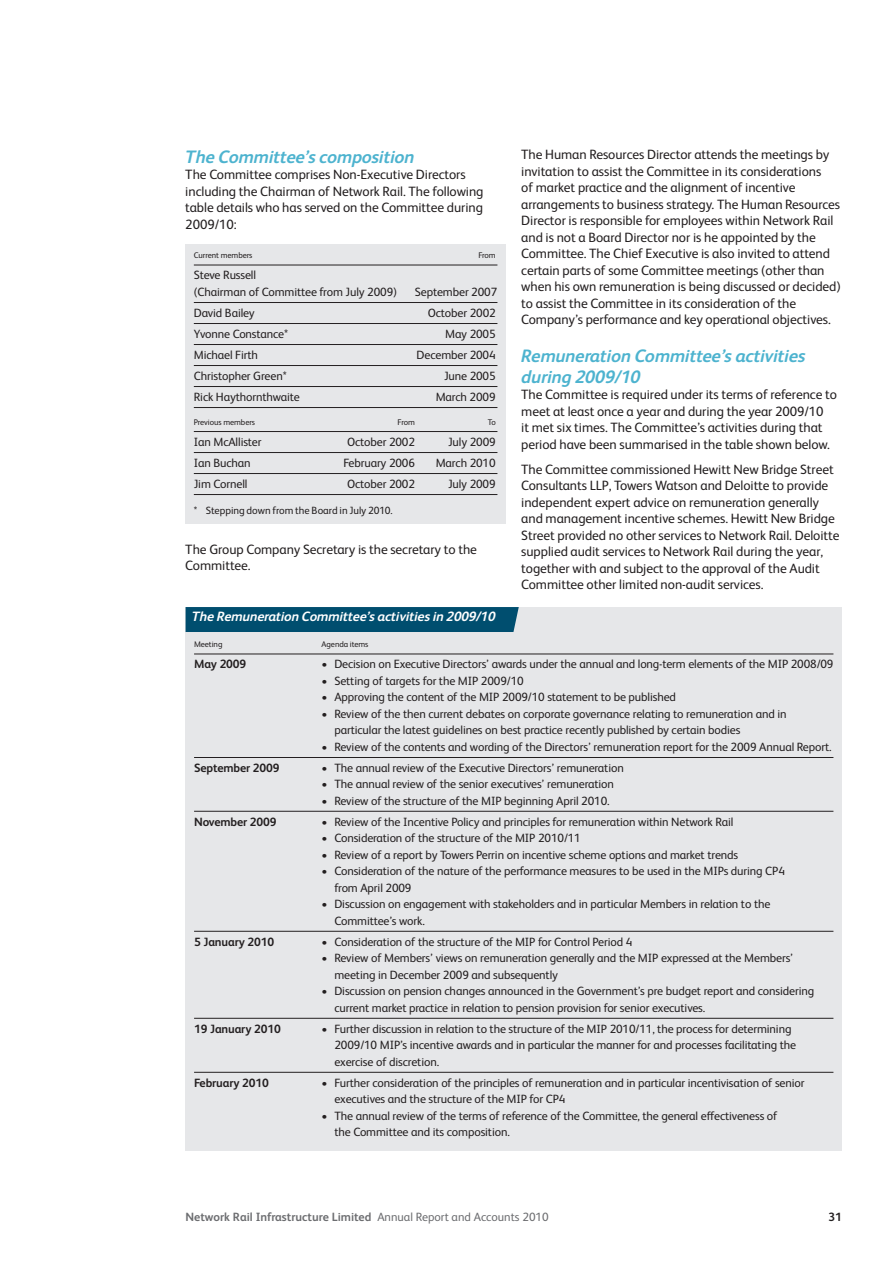
<style>
.page{position:relative;width:893px;height:1263px;background:#fff}
.page>*{position:absolute;margin:0;border:0;box-sizing:border-box;transform-origin:0 0}
.t1{font:italic 700 18px/21px "Network Rail Sans";letter-spacing:-.01em;color:#4db3cf}
.t2{font:13.5px/16.5px "Network Rail Sans";letter-spacing:-.005em;color:#231f20}
.t3{font:italic 700 13.5px "Network Rail Sans";letter-spacing:-.01em;color:#fff}
.t4{font:12px/16.5px "Network Rail Sans";letter-spacing:-.01em;color:#231f20}
.t5{font:700 12px "Network Rail Sans";letter-spacing:-.01em;color:#231f20}
.t6{font:700 12px "Network Rail Sans";color:#6c6d70}
.t7{font:10.5px "Network Rail Sans";letter-spacing:-.005em;color:#231f20}
.t8{font:8.25px "Network Rail Sans";letter-spacing:-.01em;color:#231f20}
.s1{font-weight:400}
</style>
<div class="page">
<div style="left:185px;top:244px;width:321px;height:279px;background:#e6e7e9"></div>
<hr style="left:194px;top:265px;width:303px;height:1px;background:#231f20">
<hr style="left:194px;top:302px;width:303px;height:1px;background:#231f20">
<hr style="left:194px;top:323px;width:303px;height:1px;background:#231f20">
<hr style="left:194px;top:344px;width:303px;height:1px;background:#231f20">
<hr style="left:194px;top:365px;width:303px;height:1px;background:#231f20">
<hr style="left:194px;top:386px;width:303px;height:1px;background:#231f20">
<hr style="left:194px;top:407px;width:303px;height:1px;background:#231f20">
<hr style="left:194px;top:431px;width:303px;height:1px;background:#231f20">
<hr style="left:194px;top:452px;width:303px;height:1px;background:#231f20">
<hr style="left:194px;top:473px;width:303px;height:1px;background:#231f20">
<hr style="left:194px;top:494px;width:303px;height:1px;background:#231f20">
<div style="left:186px;top:607px;width:656px;height:543px;background:#e6e7e9"></div>
<hr style="left:194px;top:654px;width:639px;height:1px;background:#231f20">
<hr style="left:194px;top:757px;width:639px;height:1px;background:#231f20">
<hr style="left:194px;top:811px;width:639px;height:1px;background:#231f20">
<hr style="left:194px;top:931px;width:639px;height:1px;background:#231f20">
<hr style="left:194px;top:1018px;width:639px;height:1px;background:#231f20">
<hr style="left:194px;top:1072px;width:639px;height:1px;background:#231f20">
<div style="left:185px;top:607px;width:334px;height:25px;background:#004e6f"></div>
<p class="t1" style="left:185px;top:145px;width:231px">The Committee’s composition</p>
<p class="t2" style="left:185px;top:166px;width:300px">The Committee comprises Non-Executive Directors including the Chairman of Network Rail. The following table details who has served on the Committee during 2009/10:</p>
<p class="t8" style="left:194px;top:250px;width:60px">Current members</p>
<p class="t8" style="left:478px;top:250px;width:19px">From</p>
<p class="t4" style="left:194px;top:266px;width:205px">Steve Russell<br>(Chairman of Committee from July 2009)</p>
<p class="t4" style="left:415px;top:283px;width:84px">September 2007</p>
<p class="t4" style="left:194px;top:304px;width:62px">David Bailey</p>
<p class="t4" style="left:428px;top:304px;width:69px">October 2002</p>
<p class="t4" style="left:194px;top:325px;width:96px">Yvonne Constance*</p>
<p class="t4" style="left:445px;top:325px;width:52px">May 2005</p>
<p class="t4" style="left:194px;top:346px;width:66px">Michael Firth</p>
<p class="t4" style="left:417px;top:346px;width:81px">December 2004</p>
<p class="t4" style="left:194px;top:367px;width:94px">Christopher Green*</p>
<p class="t4" style="left:444px;top:367px;width:53px">June 2005</p>
<p class="t4" style="left:194px;top:388px;width:108px">Rick Haythornthwaite</p>
<p class="t4" style="left:436px;top:388px;width:62px">March 2009</p>
<p class="t8" style="left:194px;top:417px;width:63px">Previous members</p>
<p class="t8" style="left:398px;top:417px;width:19px">From</p>
<p class="t8" style="left:488px;top:417px;width:10px">To</p>
<p class="t4" style="left:194px;top:433px;width:69px">Ian McAllister</p>
<p class="t4" style="left:347px;top:433px;width:69px">October 2002</p>
<p class="t4" style="left:448px;top:433px;width:49px">July 2009</p>
<p class="t4" style="left:194px;top:454px;width:58px">Ian Buchan</p>
<p class="t4" style="left:343px;top:454px;width:73px">February 2006</p>
<p class="t4" style="left:436px;top:454px;width:62px">March 2010</p>
<p class="t4" style="left:194px;top:475px;width:55px">Jim Cornell</p>
<p class="t4" style="left:347px;top:475px;width:69px">October 2002</p>
<p class="t4" style="left:448px;top:475px;width:49px">July 2009</p>
<p class="t7" style="left:194px;top:504px;width:200px">* Stepping down from the Board in July 2010.</p>
<p class="t2" style="left:185px;top:540px;width:293px">The Group Company Secretary is the secretary to the<br>Committee.</p>
<p class="t3" style="left:192px;top:606px;width:305px">The Remuneration Committee’s activities in 2009/10</p>
<p class="t2" style="left:521px;top:146px;width:321px">The Human Resources Director attends the meetings by invitation to assist the Committee in its considerations<br>of market practice and the alignment of incentive arrangements to business strategy. The Human Resources Director is responsible for employees within Network Rail and is not a Board Director nor is he appointed by the Committee. The Chief Executive is also invited to attend certain parts of some Committee meetings (other than when his own remuneration is being discussed or decided) to assist the Committee in its consideration of the Company’s performance and key operational objectives.</p>
<p class="t1" style="left:521px;top:344px;width:286px">Remuneration Committee’s activities during 2009/10</p>
<p class="t2" style="left:521px;top:386px;width:317px">The Committee is required under its terms of reference to meet at least once a year and during the year 2009/10<br>it met six times. The Committee’s activities during that period have been summarised in the table shown below.</p>
<p class="t2" style="left:521px;top:460px;width:320px">The Committee commissioned Hewitt New Bridge Street Consultants LLP, Towers Watson and Deloitte to provide independent expert advice on remuneration generally and management incentive schemes. Hewitt New Bridge Street provided no other services to Network Rail. Deloitte supplied audit services to Network Rail during the year, together with and subject to the approval of the Audit Committee other limited non-audit services.</p>
<p class="t8" style="left:194px;top:639px;width:30px">Meeting</p>
<p class="t8" style="left:322px;top:639px;width:48px">Agenda items</p>
<p class="t5" style="left:194px;top:656px;width:54px">May 2009</p>
<p class="t4" style="left:322px;top:655px;width:513px">• Decision on Executive Directors’ awards under the annual and long-term elements of the MIP 2008/09</p>
<p class="t4" style="left:322px;top:672px;width:204px">• Setting of targets for the MIP 2009/10</p>
<p class="t4" style="left:322px;top:688px;width:356px">• Approving the content of the MIP 2009/10 statement to be published</p>
<p class="t4" style="left:334px;top:705px;width:454px;text-indent:-13px">• Review of the then current debates on corporate governance relating to remuneration and in particular the latest guidelines on best practice recently published by certain bodies</p>
<p class="t4" style="left:322px;top:738px;width:511px">• Review of the contents and wording of the Directors’ remuneration report for the 2009 Annual Report.</p>
<p class="t5" style="left:194px;top:759px;width:87px">September 2009</p>
<p class="t4" style="left:322px;top:759px;width:304px">• The annual review of the Executive Directors’ remuneration</p>
<p class="t4" style="left:322px;top:775px;width:294px">• The annual review of the senior executives’ remuneration</p>
<p class="t4" style="left:322px;top:792px;width:290px">• Review of the structure of the MIP beginning April 2010.</p>
<p class="t5" style="left:194px;top:813px;width:84px">November 2009</p>
<p class="t4" style="left:322px;top:813px;width:413px">• Review of the Incentive Policy and principles for remuneration within Network Rail</p>
<p class="t4" style="left:322px;top:829px;width:261px">• Consideration of the structure of the MIP 2010/11</p>
<p class="t4" style="left:322px;top:846px;width:418px">• Review of a report by Towers Perrin on incentive scheme options and market trends</p>
<p class="t4" style="left:334px;top:862px;width:452px;text-indent:-13px">• Consideration of the nature of the performance measures to be used in the MIPs during CP4 from April 2009</p>
<p class="t4" style="left:334px;top:895px;width:437px;text-indent:-13px">• Discussion on engagement with stakeholders and in particular Members in relation to the<br>Committee’s work.</p>
<p class="t5" style="left:194px;top:933px;width:82px">5 January 2010</p>
<p class="t4" style="left:322px;top:933px;width:312px">• Consideration of the structure of the MIP for Control Period 4</p>
<p class="t4" style="left:334px;top:949px;width:460px;text-indent:-13px">• Review of Members’ views on remuneration generally and the MIP expressed at the Members’ meeting in December 2009 and subsequently</p>
<p class="t4" style="left:334px;top:982px;width:481px;text-indent:-13px">• Discussion on pension changes announced in the Government’s pre budget report and considering current market practice in relation to pension provision for senior executives.</p>
<p class="t5" style="left:194px;top:1020px;width:88px">19 January 2010</p>
<p class="t4" style="left:334px;top:1020px;width:463px;text-indent:-13px">• Further discussion in relation to the structure of the MIP 2010/11, the process for determining<br>2009/10 MIP’s incentive awards and in particular the manner for and processes facilitating the exercise of discretion.</p>
<p class="t5" style="left:194px;top:1074px;width:76px">February 2010</p>
<p class="t4" style="left:334px;top:1074px;width:472px;text-indent:-13px">• Further consideration of the principles of remuneration and in particular incentivisation of senior executives and the structure of the MIP for CP4</p>
<p class="t4" style="left:334px;top:1107px;width:445px;text-indent:-13px">• The annual review of the terms of reference of the Committee, the general effectiveness of the Committee and its composition.</p>
<p class="t6" style="left:185px;top:1209px;width:365px">Network Rail Infrastructure Limited <span class="s1">Annual Report and Accounts 2010</span></p>
<p class="t5" style="left:828px;top:1209px;width:15px">31</p>
</div>
